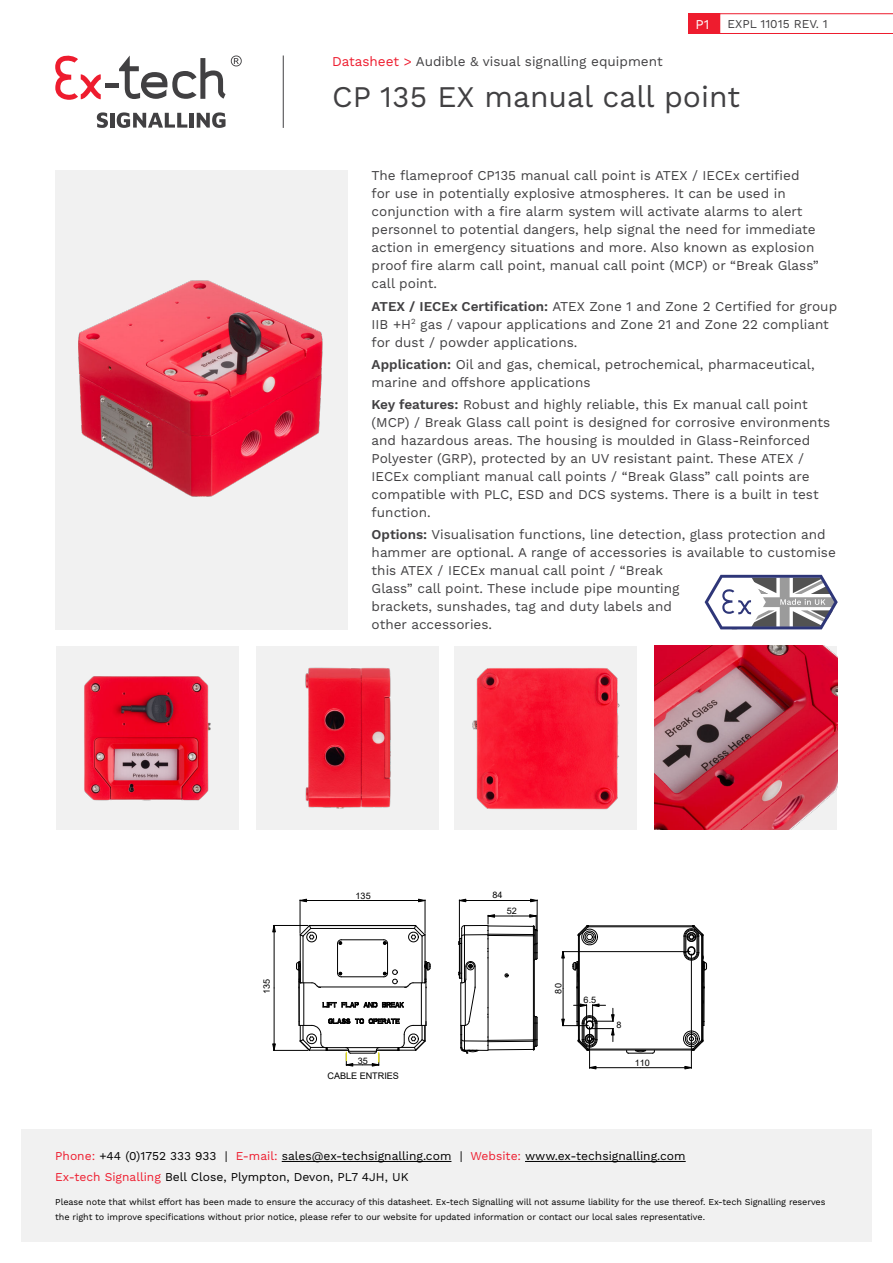
<style>
.page{position:relative;width:893px;height:1263px;background:#fff}
.page>*{position:absolute;margin:0;border:0;box-sizing:border-box;transform-origin:0 0}
.t1{font:30px "Work Sans";color:#414042}
.t2{font:13.5px/18px "Work Sans";color:#414042}
.t3{font:13.5px "Work Sans";color:#fff}
.t4{font:12px/21px "Work Sans";color:#000}
.t5{font:12px "Work Sans";color:#414042}
.t6{font:9px/15px "Work Sans";letter-spacing:-.01em;color:#000}
.t7{font:9px "Arial";letter-spacing:-.005em;color:#000}
.t8{font:8.85px "Arial";color:#000}
.s1{color:#ee1c2e}
.s2{font-weight:600}
</style>
<div class="page">
<div style="left:21px;top:1129px;width:851px;height:113px;background:#f1f1f1"></div>
<svg style="left:97px;top:112px;width:11px;height:16px"></svg>
<hr style="left:110px;top:113px;width:4px;height:15px;background:#414042">
<svg style="left:117px;top:112px;width:70px;height:16px"></svg>
<hr style="left:190px;top:113px;width:4px;height:15px;background:#414042">
<svg style="left:197px;top:112px;width:29px;height:16px"></svg>
<svg style="left:55px;top:55px;width:46px;height:45px"></svg>
<div style="left:105px;top:83px;width:14px;height:5px;background:#414042"></div>
<svg style="left:119px;top:56px;width:123px;height:43px"></svg>
<hr style="left:283px;top:56px;width:1px;height:72px;background:#414042">
<div style="left:688px;top:13px;width:32px;height:21px;background:#ee1c2e"></div>
<svg style="left:720px;top:13px;width:173px;height:21px"></svg>
<hr style="left:282px;top:1161px;width:169px;height:1px;background:#000">
<hr style="left:525px;top:1161px;width:161px;height:1px;background:#000">
<svg style="left:272px;top:898px;width:436px;height:172px"></svg>
<div style="left:56px;top:646px;width:183px;height:183px;background:#f1f1f1"></div>
<img style="left:84px;top:676px;width:127px;height:125px">
<div style="left:256px;top:646px;width:183px;height:183px;background:#f1f1f1"></div>
<img style="left:305px;top:667px;width:86px;height:142px">
<div style="left:454px;top:646px;width:183px;height:183px;background:#f1f1f1"></div>
<img style="left:472px;top:668px;width:148px;height:142px">
<div style="left:55px;top:170px;width:293px;height:459px;background:#f1f1f1"></div>
<img style="left:78px;top:280px;width:245px;height:217px">
<img style="left:654px;top:646px;width:183px;height:183px">
<svg style="left:705px;top:575px;width:133px;height:54px"></svg>
<svg style="left:764px;top:683px;width:9px;height:9px"></svg>
<svg style="left:764px;top:723px;width:9px;height:9px"></svg>
<svg style="left:379px;top:667px;width:8px;height:7px"></svg>
<p class="t2" style="left:332px;top:53px;width:332px"><span class="s1">Datasheet &gt;</span> Audible &amp; visual signalling equipment</p>
<p class="t3" style="left:696px;top:19px;width:15px">P1</p>
<p class="t5" style="left:728px;top:19px;width:102px">EXPL 11015 REV. 1</p>
<h1 class="t1" style="left:332px;top:84px;width:409px">CP 135 EX manual call point</h1>
<p class="t2" style="left:372px;top:168px;width:449px">The flameproof CP135 manual call point is ATEX / IECEx certified for use in potentially explosive atmospheres. It can be used in conjunction with a fire alarm system will activate alarms to alert personnel to potential dangers, help signal the need for immediate action in emergency situations and more. Also known as explosion proof fire alarm call point, manual call point (MCP) or “Break Glass” call point.</p>
<p class="t2" style="left:372px;top:298px;width:467px"><span class="s2">ATEX / IECEx Certification:</span> ATEX Zone 1 and Zone 2 Certified for group<br>IIB +H<sup>2</sup> gas / vapour applications and Zone 21 and Zone 22 compliant for dust / powder applications.</p>
<p class="t2" style="left:372px;top:356px;width:444px"><span class="s2">Application:</span> Oil and gas, chemical, petrochemical, pharmaceutical, marine and offshore applications</p>
<p class="t2" style="left:372px;top:396px;width:460px"><span class="s2">Key features:</span> Robust and highly reliable, this Ex manual call point (MCP) / Break Glass call point is designed for corrosive environments and hazardous areas. The housing is moulded in Glass-Reinforced Polyester (GRP), protected by an UV resistant paint. These ATEX / IECEx compliant manual call points / “Break Glass” call points are compatible with PLC, ESD and DCS systems. There is a built in test function.</p>
<p class="t2" style="left:372px;top:527px;width:466px"><span class="s2">Options:</span> Visualisation functions, line detection, glass protection and hammer are optional. A range of accessories is available to customise this ATEX / IECEx manual call point / “Break<br>Glass” call point. These include pipe mounting<br>brackets, sunshades, tag and duty labels and<br>other accessories.</p>
<p class="t8" style="left:356px;top:889px;width:17px">135</p>
<p class="t8" style="left:493px;top:888px;width:12px">84</p>
<p class="t8" style="left:261px;top:994px;width:17px;rotate:-90deg">135</p>
<p class="t8" style="left:507px;top:905px;width:12px">52</p>
<p class="t8" style="left:552px;top:993px;width:12px;rotate:-90deg">80</p>
<p class="t8" style="left:584px;top:994px;width:14px">6.5</p>
<p class="t8" style="left:616px;top:1019px;width:7px">8</p>
<p class="t8" style="left:358px;top:1054px;width:12px">35</p>
<p class="t8" style="left:635px;top:1056px;width:17px">110</p>
<p class="t7" style="left:328px;top:1070px;width:73px">CABLE ENTRIES</p>
<p class="t4" style="left:55px;top:1146px;width:632px"><span class="s1">Phone:</span> +44 (0)1752 333 933 | <span class="s1">E-mail:</span> sales@ex-techsignalling.com | <span class="s1">Website:</span> www.ex-techsignalling.com<br><span class="s1">Ex-tech Signalling</span> Bell Close, Plympton, Devon, PL7 4JH, UK</p>
<p class="t6" style="left:55px;top:1195px;width:772px">Please note that whilst effort has been made to ensure the accuracy of this datasheet. Ex-tech Signalling will not assume liability for the use thereof. Ex-tech Signalling reserves the right to improve specifications without prior notice, please refer to our website for updated information or contact our local sales representative.</p>
</div>
